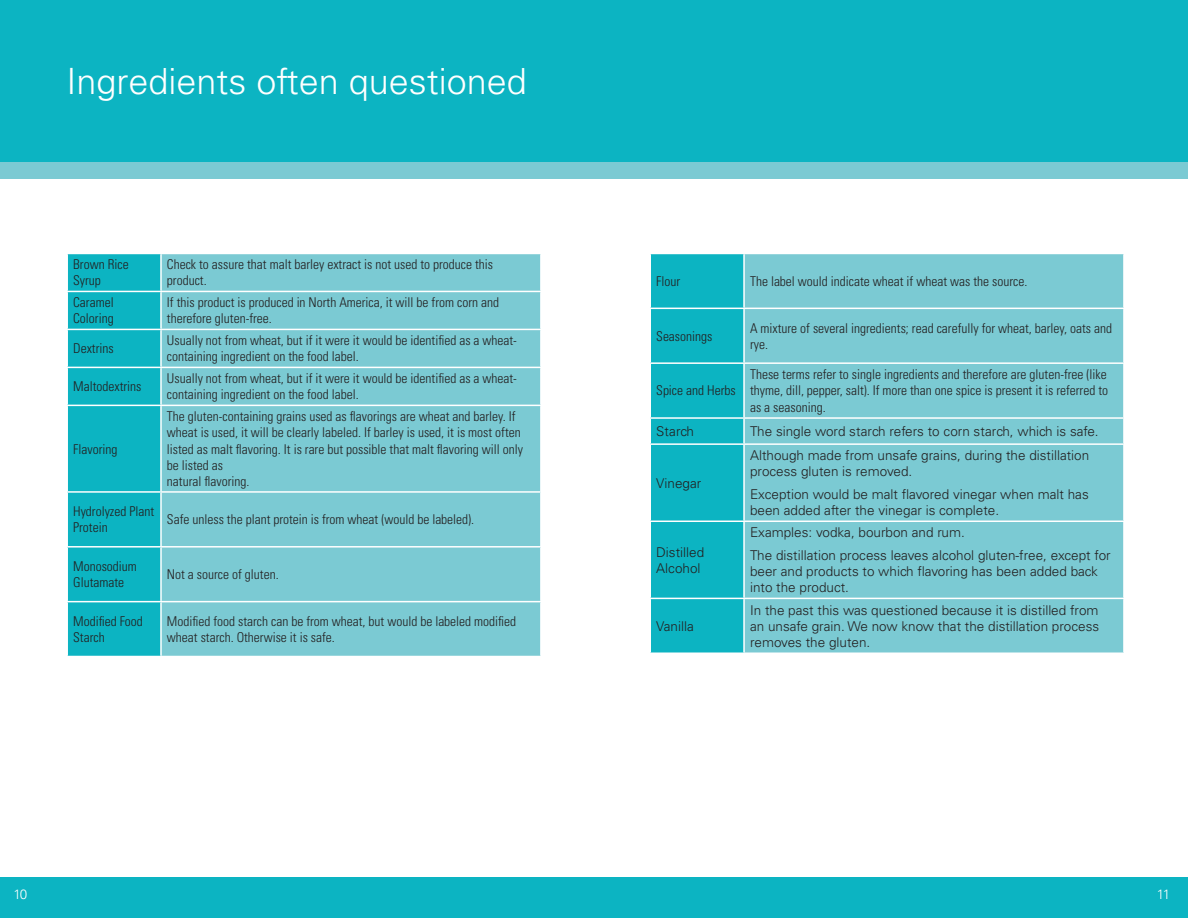
<style>
.page{position:relative;width:1188px;height:918px;background:#fff}
.page>*{position:absolute;margin:0;border:0;box-sizing:border-box;transform-origin:0 0}
.t1{font:300 36px "Univers LT Std";color:#fff}
.t2{font:300 condensed 13.5px/16.2px "Univers LT Std";color:#231f20}
.Body{font:300 13.5px/16.2px "Univers LT Std";color:#231f20}
.t3{font:300 13.5px "Univers LT Std";color:#fff}
</style>
<div class="page">
<div style="left:0;top:878px;width:594px;height:40px;background:#0cb4c2"></div>
<div style="left:594px;top:878px;width:594px;height:40px;background:#0cb4c2"></div>
<div style="left:0;top:0;width:594px;height:162px;background:#0cb4c2"></div>
<div style="left:594px;top:0;width:594px;height:162px;background:#0cb4c2"></div>
<div style="left:0;top:162px;width:594px;height:16px;background:#7bcad3"></div>
<div style="left:594px;top:162px;width:594px;height:16px;background:#7bcad3"></div>
<div style="left:68px;top:254px;width:92px;height:402px;background:#0cb4c2"></div>
<div style="left:162px;top:254px;width:378px;height:402px;background:#7bcad3"></div>
<hr style="left:66px;top:291px;width:95px;height:1px;background:#fff">
<hr style="left:161px;top:291px;width:381px;height:1px;background:#fff">
<hr style="left:66px;top:329px;width:95px;height:1px;background:#fff">
<hr style="left:161px;top:329px;width:381px;height:1px;background:#fff">
<hr style="left:66px;top:367px;width:95px;height:1px;background:#fff">
<hr style="left:161px;top:367px;width:381px;height:1px;background:#fff">
<hr style="left:66px;top:405px;width:95px;height:1px;background:#fff">
<hr style="left:161px;top:405px;width:381px;height:1px;background:#fff">
<hr style="left:66px;top:491px;width:95px;height:2px;background:#fff">
<hr style="left:161px;top:491px;width:381px;height:2px;background:#fff">
<hr style="left:66px;top:546px;width:95px;height:2px;background:#fff">
<hr style="left:161px;top:546px;width:381px;height:2px;background:#fff">
<hr style="left:66px;top:601px;width:95px;height:1px;background:#fff">
<hr style="left:161px;top:601px;width:381px;height:1px;background:#fff">
<div style="left:745px;top:254px;width:378px;height:398px;background:#7bcad3"></div>
<hr style="left:744px;top:308px;width:381px;height:1px;background:#fff">
<hr style="left:744px;top:362px;width:381px;height:2px;background:#fff">
<div style="left:650px;top:254px;width:94px;height:398px;background:#0cb4c2"></div>
<hr style="left:744px;top:417px;width:381px;height:2px;background:#fff">
<hr style="left:743px;top:419px;width:2px;height:24px;background:#fff">
<hr style="left:650px;top:443px;width:94px;height:2px;background:#fff">
<hr style="left:650px;top:445px;width:1px;height:76px;background:#fff">
<hr style="left:744px;top:443px;width:381px;height:2px;background:#fff">
<hr style="left:743px;top:445px;width:2px;height:76px;background:#fff">
<hr style="left:650px;top:521px;width:94px;height:1px;background:#fff">
<hr style="left:650px;top:522px;width:1px;height:76px;background:#fff">
<hr style="left:744px;top:521px;width:381px;height:1px;background:#fff">
<hr style="left:743px;top:522px;width:2px;height:76px;background:#fff">
<hr style="left:650px;top:598px;width:94px;height:1px;background:#fff">
<hr style="left:650px;top:599px;width:1px;height:53px;background:#fff">
<hr style="left:744px;top:598px;width:381px;height:1px;background:#fff">
<hr style="left:743px;top:599px;width:2px;height:53px;background:#fff">
<p class="t1" style="left:66px;top:60px;width:462px">Ingredients often questioned</p>
<p class="t2" style="left:73px;top:256px;width:57px">Brown Rice<br>Syrup</p>
<p class="t2" style="left:167px;top:256px;width:328px">Check to assure that malt barley extract is not used to produce this product.</p>
<p class="t2" style="left:73px;top:294px;width:42px">Caramel<br>Coloring</p>
<p class="t2" style="left:167px;top:294px;width:334px">If this product is produced in North America, it will be from corn and therefore gluten-free.</p>
<p class="t2" style="left:73px;top:340px;width:42px">Dextrins</p>
<p class="t2" style="left:167px;top:332px;width:352px">Usually not from wheat, but if it were it would be identified as a wheat&shy;containing ingredient on the food label.</p>
<p class="t2" style="left:73px;top:378px;width:70px">Maltodextrins</p>
<p class="t2" style="left:167px;top:370px;width:352px">Usually not from wheat, but if it were it would be identified as a wheat&shy;containing ingredient on the food label.</p>
<p class="t2" style="left:73px;top:441px;width:46px">Flavoring</p>
<p class="t2" style="left:167px;top:408px;width:358px">The gluten-containing grains used as flavorings are wheat and barley. If wheat is used, it will be clearly labeled. If barley is used, it is most often listed as malt flavoring. It is rare but possible that malt flavoring will only be listed as<br>natural flavoring.</p>
<p class="t2" style="left:73px;top:503px;width:82px">Hydrolyzed Plant<br>Protein</p>
<p class="t2" style="left:167px;top:511px;width:309px">Safe unless the plant protein is from wheat (would be labeled).</p>
<p class="t2" style="left:73px;top:558px;width:65px">Monosodium<br>Glutamate</p>
<p class="t2" style="left:167px;top:566px;width:113px">Not a source of gluten.</p>
<p class="t2" style="left:73px;top:613px;width:71px">Modified Food<br>Starch</p>
<p class="t2" style="left:167px;top:613px;width:351px">Modified food starch can be from wheat, but would be labeled modified wheat starch. Otherwise it is safe.</p>
<p class="t2" style="left:656px;top:273px;width:25px">Flour</p>
<p class="t2" style="left:750px;top:273px;width:279px">The label would indicate wheat if wheat was the source.</p>
<p class="t2" style="left:656px;top:328px;width:58px">Seasonings</p>
<p class="t2" style="left:750px;top:320px;width:364px">A mixture of several ingredients; read carefully for wheat, barley, oats and rye.</p>
<p class="t2" style="left:656px;top:383px;width:81px">Spice and Herbs</p>
<p class="t2" style="left:750px;top:366px;width:360px;text-align:justify">These terms refer to single ingredients and therefore are gluten-free (like thyme, dill, pepper, salt). If more than one spice is present it is referred to as a seasoning.</p>
<p class="Body" style="left:656px;top:423px;width:39px">Starch</p>
<p class="Body" style="left:750px;top:423px;width:350px">The single word starch refers to corn starch, which is safe.</p>
<p class="Body" style="left:656px;top:475px;width:47px">Vinegar</p>
<p class="Body" style="left:750px;top:447px;width:341px">Although made from unsafe grains, during the distillation process gluten is removed.</p>
<p class="Body" style="left:750px;top:486px;width:340px">Exception would be malt flavored vinegar when malt has been added after the vinegar is complete.</p>
<p class="Body" style="left:656px;top:544px;width:49px">Distilled<br>Alcohol</p>
<p class="Body" style="left:656px;top:618px;width:39px">Vanilla</p>
<p class="Body" style="left:750px;top:524px;width:216px">Examples: vodka, bourbon and rum.</p>
<p class="Body" style="left:750px;top:547px;width:362px">The distillation process leaves alcohol gluten-free, except for beer and products to which flavoring has been added back into the product.</p>
<p class="Body" style="left:750px;top:602px;width:351px;text-align:justify">In the past this was questioned because it is distilled from an unsafe grain. We now know that the distillation process removes the gluten.</p>
<p class="t3" style="left:14px;top:886px;width:15px">10</p>
<p class="t3" style="left:1157px;top:886px;width:15px">11</p>
</div>
